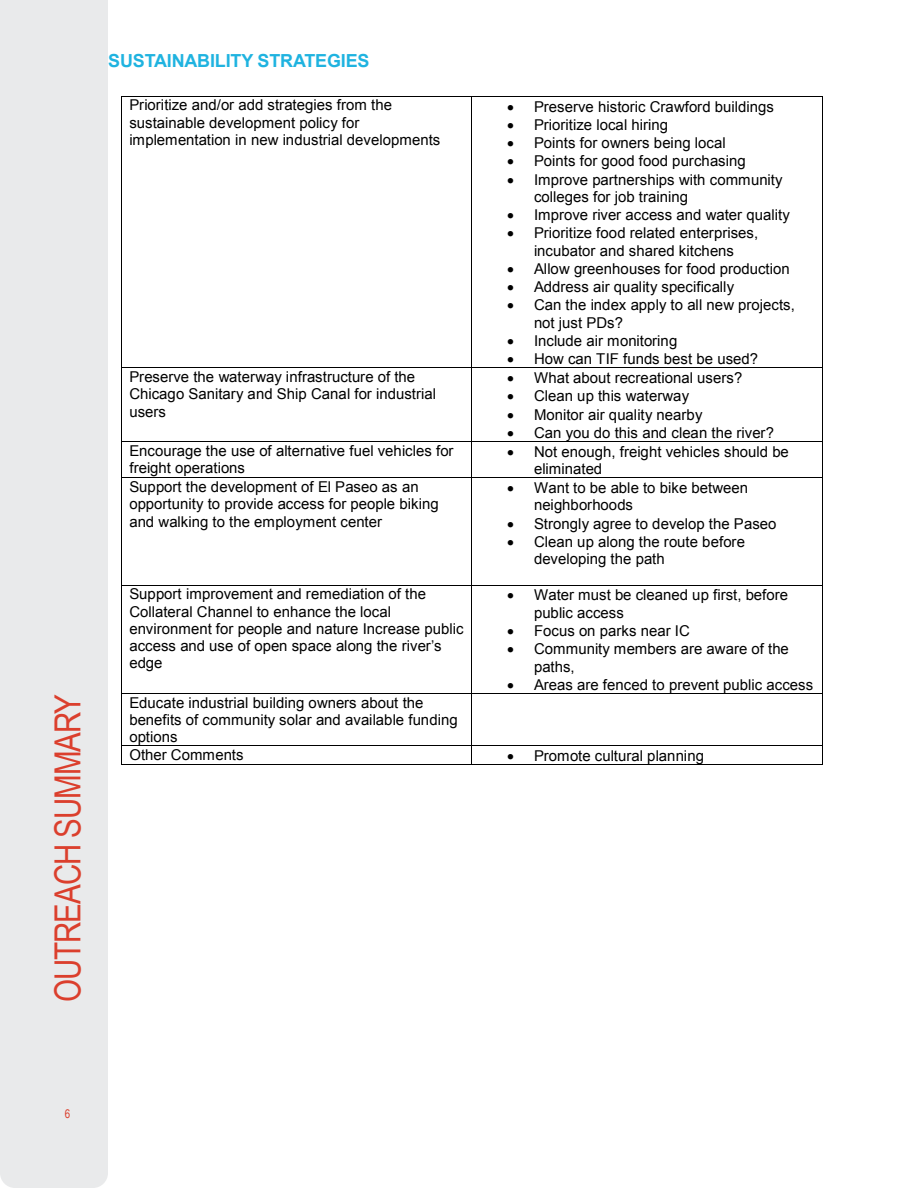
<style>
.page{position:relative;width:918px;height:1188px;background:#fff}
.page>*{position:absolute;margin:0;border:0;box-sizing:border-box;transform-origin:0 0}
.t1{font:36px "Arial Narrow";letter-spacing:-.03em;color:#db3f2d}
.t2{font:700 18px "Arial";letter-spacing:-.01em;color:#1fb3e0}
.t3{font:15px/17.2px "Arial";color:#000}
.t4{font:12px "Arial Narrow";color:#db3f2d}
</style>
<div class="page">
<div style="left:0;top:0;width:108px;height:1188px;background:#e9eaeb"></div>
<div style="left:27px;top:49px;width:81px;height:374px;background:#e9eaeb"></div>
<hr style="left:122px;top:96px;width:350px;height:1px;background:#000">
<hr style="left:472px;top:96px;width:350px;height:1px;background:#000">
<hr style="left:121px;top:97px;width:1px;height:270px;background:#000">
<hr style="left:472px;top:97px;width:1px;height:270px;background:#000">
<hr style="left:822px;top:97px;width:1px;height:270px;background:#000">
<hr style="left:122px;top:367px;width:350px;height:1px;background:#000">
<hr style="left:472px;top:367px;width:350px;height:1px;background:#000">
<hr style="left:121px;top:368px;width:1px;height:73px;background:#000">
<hr style="left:472px;top:368px;width:1px;height:73px;background:#000">
<hr style="left:822px;top:368px;width:1px;height:73px;background:#000">
<hr style="left:122px;top:441px;width:350px;height:1px;background:#000">
<hr style="left:472px;top:441px;width:350px;height:1px;background:#000">
<hr style="left:121px;top:442px;width:1px;height:35px;background:#000">
<hr style="left:472px;top:442px;width:1px;height:35px;background:#000">
<hr style="left:822px;top:442px;width:1px;height:35px;background:#000">
<hr style="left:122px;top:477px;width:350px;height:1px;background:#000">
<hr style="left:472px;top:477px;width:350px;height:1px;background:#000">
<hr style="left:121px;top:478px;width:1px;height:107px;background:#000">
<hr style="left:472px;top:478px;width:1px;height:107px;background:#000">
<hr style="left:822px;top:478px;width:1px;height:107px;background:#000">
<hr style="left:122px;top:585px;width:350px;height:1px;background:#000">
<hr style="left:472px;top:585px;width:350px;height:1px;background:#000">
<hr style="left:121px;top:585px;width:1px;height:108px;background:#000">
<hr style="left:472px;top:585px;width:1px;height:108px;background:#000">
<hr style="left:822px;top:585px;width:1px;height:108px;background:#000">
<hr style="left:122px;top:693px;width:350px;height:1px;background:#000">
<hr style="left:472px;top:693px;width:350px;height:1px;background:#000">
<hr style="left:121px;top:694px;width:1px;height:51px;background:#000">
<hr style="left:472px;top:694px;width:1px;height:51px;background:#000">
<hr style="left:822px;top:694px;width:1px;height:51px;background:#000">
<hr style="left:122px;top:745px;width:350px;height:1px;background:#000">
<hr style="left:472px;top:745px;width:350px;height:1px;background:#000">
<svg style="left:121px;top:745px;width:1px;height:20px"></svg>
<hr style="left:122px;top:765px;width:350px;height:1px;background:#000">
<hr style="left:472px;top:765px;width:350px;height:1px;background:#000">
<svg style="left:822px;top:745px;width:1px;height:20px"></svg>
<h1 class="t1" style="left:42px;top:1002px;width:310px;rotate:-90deg">OUTREACH SUMMARY</h1>
<p class="t2" style="left:108px;top:49px;width:263px">SUSTAINABILITY STRATEGIES</p>
<p class="t3" style="left:129px;top:97px;width:312px">Prioritize and/or add strategies from the sustainable development policy for implementation in new industrial developments</p>
<p class="t3" style="left:507px;top:98px;width:268px">• Preserve historic Crawford buildings</p>
<p class="t3" style="left:507px;top:116px;width:163px">• Prioritize local hiring</p>
<p class="t3" style="left:507px;top:134px;width:220px">• Points for owners being local</p>
<p class="t3" style="left:507px;top:153px;width:240px">• Points for good food purchasing</p>
<p class="t3" style="left:534px;top:171px;width:250px;text-indent:-27px">• Improve partnerships with community colleges for job training</p>
<p class="t3" style="left:507px;top:206px;width:284px">• Improve river access and water quality</p>
<p class="t3" style="left:507px;top:225px;width:253px;text-align:center">• Prioritize food related enterprises, incubator and shared kitchens</p>
<p class="t3" style="left:507px;top:260px;width:284px">• Allow greenhouses for food production</p>
<p class="t3" style="left:507px;top:278px;width:229px">• Address air quality specifically</p>
<p class="t3" style="left:534px;top:297px;width:262px;text-indent:-27px">• Can the index apply to all new projects, not just PDs?</p>
<p class="t3" style="left:507px;top:332px;width:172px">• Include air monitoring</p>
<p class="t3" style="left:507px;top:350px;width:253px">• How can TIF funds best be used?</p>
<p class="t3" style="left:129px;top:368px;width:308px">Preserve the waterway infrastructure of the<br>Chicago Sanitary and Ship Canal for industrial users</p>
<p class="t3" style="left:507px;top:369px;width:237px">• What about recreational users?</p>
<p class="t3" style="left:507px;top:388px;width:184px">• Clean up this waterway</p>
<p class="t3" style="left:507px;top:406px;width:197px">• Monitor air quality nearby</p>
<p class="t3" style="left:507px;top:424px;width:268px">• Can you do this and clean the river?</p>
<p class="t3" style="left:129px;top:442px;width:326px">Encourage the use of alternative fuel vehicles for freight operations</p>
<p class="t3" style="left:534px;top:443px;width:256px;text-indent:-27px">• Not enough, freight vehicles should be eliminated</p>
<p class="t3" style="left:129px;top:478px;width:311px">Support the development of El Paseo as an opportunity to provide access for people biking and walking to the employment center</p>
<p class="t3" style="left:534px;top:479px;width:215px;text-indent:-27px">• Want to be able to bike between neighborhoods</p>
<p class="t3" style="left:507px;top:515px;width:271px">• Strongly agree to develop the Paseo</p>
<p class="t3" style="left:534px;top:533px;width:212px;text-indent:-27px">• Clean up along the route before developing the path</p>
<p class="t3" style="left:129px;top:586px;width:336px">Support improvement and remediation of the Collateral Channel to enhance the local environment for people and nature Increase public access and use of open space along the river’s edge</p>
<p class="t3" style="left:534px;top:587px;width:256px;text-indent:-27px">• Water must be cleaned up first, before public access</p>
<p class="t3" style="left:507px;top:622px;width:184px">• Focus on parks near IC</p>
<p class="t3" style="left:534px;top:640px;width:256px;text-indent:-27px">• Community members are aware of the paths,</p>
<p class="t3" style="left:507px;top:676px;width:308px">• Areas are fenced to prevent public access</p>
<p class="t3" style="left:129px;top:694px;width:330px">Educate industrial building owners about the benefits of community solar and available funding options<br>Other Comments</p>
<p class="t3" style="left:507px;top:748px;width:198px">• Promote cultural planning</p>
<p class="t4" style="left:65px;top:1105px;width:7px">6</p>
</div>
